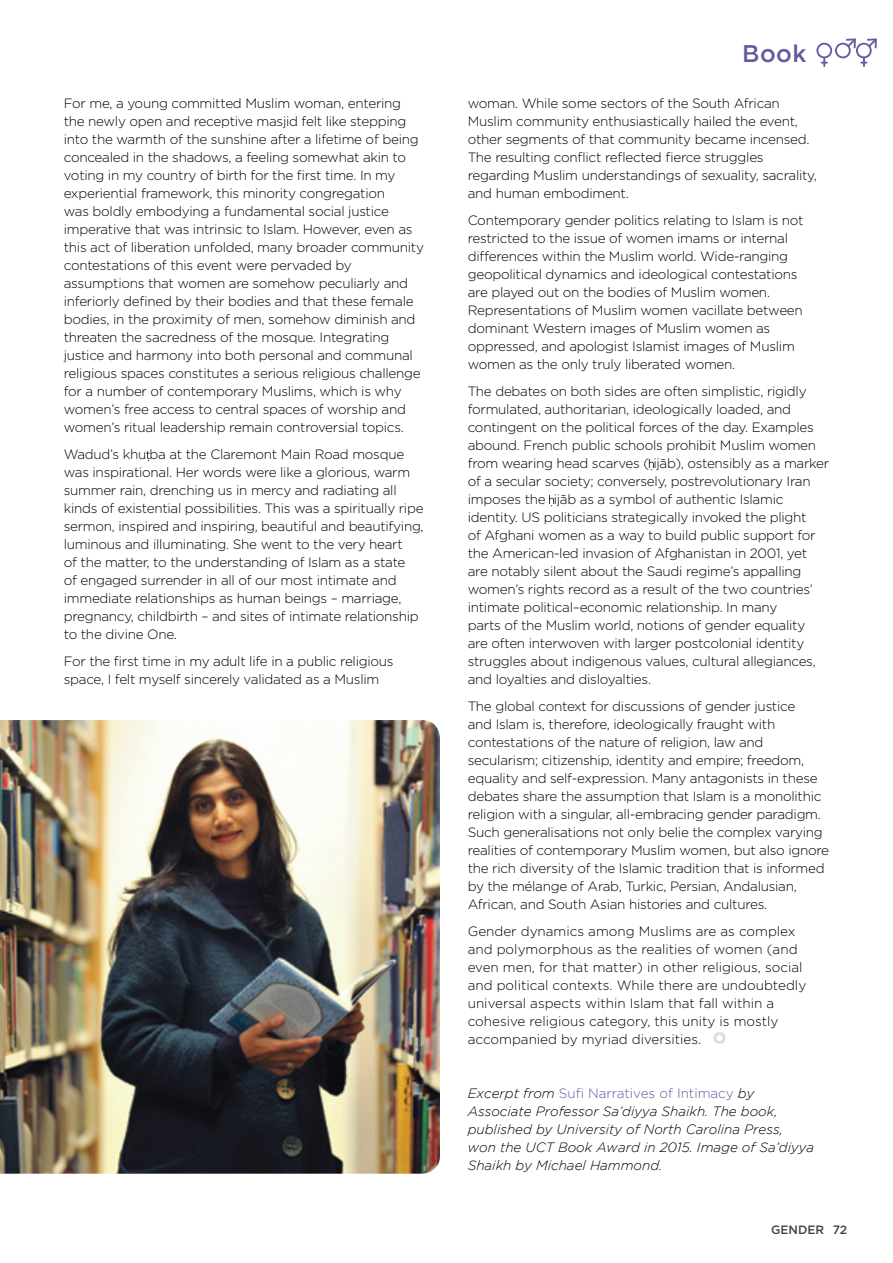
<style>
.page{position:relative;width:893px;height:1263px;background:#fff}
.page>*{position:absolute;margin:0;border:0;box-sizing:border-box;transform-origin:0 0}
.t1{font:500 24px "Gotham";color:#6759a0}
.t2{font:300 13.5px/18px "Gotham";letter-spacing:-.02em;color:#000}
.t3{font:300 13.5px/18px "Gotham";color:#000}
.t4{font:italic 300 13.5px/18px "Gotham";color:#000}
.t5{font:500 12px "Gotham";color:#414042}
.s1{font-style:normal;color:#6759a0}
</style>
<div class="page">
<svg style="left:649px;top:459px;width:5px;height:11px"></svg>
<svg style="left:549px;top:495px;width:5px;height:11px"></svg>
<svg style="left:713px;top:1032px;width:13px;height:12px"></svg>
<svg style="left:146px;top:451px;width:4px;height:10px"></svg>
<img style="left:0;top:720px;width:440px;height:454px">
<svg style="left:861px;top:58px;width:6px;height:8px"></svg>
<svg style="left:865px;top:38px;width:12px;height:11px"></svg>
<div style="left:856px;top:43px;width:16px;height:15px;border:2px solid #6759a0;border-radius:50%"></div>
<svg style="left:844px;top:38px;width:14px;height:12px"></svg>
<div style="left:835px;top:43px;width:16px;height:15px;border:2px solid #6759a0;border-radius:50%"></div>
<svg style="left:822px;top:59px;width:5px;height:7px"></svg>
<div style="left:816px;top:43px;width:16px;height:15px;border:2px solid #6759a0;border-radius:50%"></div>
<p class="t2" style="left:64px;top:94px;width:362px">For me, a young committed Muslim woman, entering the newly open and receptive masjid felt like stepping into the warmth of the sunshine after a lifetime of being concealed in the shadows, a feeling somewhat akin to voting in my country of birth for the first time. In my experiential framework, this minority congregation<br>was boldly embodying a fundamental social justice imperative that was intrinsic to Islam. However, even as this act of liberation unfolded, many broader community contestations of this event were pervaded by assumptions that women are somehow peculiarly and inferiorly defined by their bodies and that these female bodies, in the proximity of men, somehow diminish and threaten the sacredness of the mosque. Integrating justice and harmony into both personal and communal religious spaces constitutes a serious religious challenge for a number of contemporary Muslims, which is why women’s free access to central spaces of worship and women’s ritual leadership remain controversial topics.</p>
<p class="t2" style="left:64px;top:445px;width:361px">Wadud’s khu ba at the Claremont Main Road mosque was inspirational. Her words were like a glorious, warm summer rain, drenching us in mercy and radiating all kinds of existential possibilities. This was a spiritually ripe sermon, inspired and inspiring, beautiful and beautifying, luminous and illuminating. She went to the very heart<br>of the matter, to the understanding of Islam as a state<br>of engaged surrender in all of our most intimate and immediate relationships as human beings – marriage, pregnancy, childbirth – and sites of intimate relationship to the divine One.</p>
<p class="t2" style="left:64px;top:652px;width:331px">For the first time in my adult life in a public religious space, I felt myself sincerely validated as a Muslim</p>
<h1 class="t1" style="left:742px;top:38px;width:66px">BOOK</h1>
<p class="t2" style="left:468px;top:94px;width:351px">woman. While some sectors of the South African Muslim community enthusiastically hailed the event, other segments of that community became incensed.<br>The resulting conflict reflected fierce struggles regarding Muslim understandings of sexuality, sacrality, and human embodiment.</p>
<p class="t2" style="left:468px;top:211px;width:337px">Contemporary gender politics relating to Islam is not restricted to the issue of women imams or internal differences within the Muslim world. Wide-ranging geopolitical dynamics and ideological contestations are played out on the bodies of Muslim women.<br>Representations of Muslim women vacillate between dominant Western images of Muslim women as oppressed, and apologist Islamist images of Muslim women as the only truly liberated women.</p>
<p class="t2" style="left:468px;top:382px;width:363px">The debates on both sides are often simplistic, rigidly formulated, authoritarian, ideologically loaded, and contingent on the political forces of the day. Examples abound. French public schools prohibit Muslim women from wearing head scarves ( ijāb), ostensibly as a marker of a secular society; conversely, postrevolutionary Iran imposes the ijāb as a symbol of authentic Islamic identity. US politicians strategically invoked the plight<br>of Afghani women as a way to build public support for the American-led invasion of Afghanistan in 2001, yet are notably silent about the Saudi regime’s appalling women’s rights record as a result of the two countries’ intimate political–economic relationship. In many<br>parts of the Muslim world, notions of gender equality<br>are often interwoven with larger postcolonial identity struggles about indigenous values, cultural allegiances, and loyalties and disloyalties.</p>
<p class="t2" style="left:468px;top:697px;width:363px">The global context for discussions of gender justice<br>and Islam is, therefore, ideologically fraught with contestations of the nature of religion, law and secularism; citizenship, identity and empire; freedom, equality and self-expression. Many antagonists in these debates share the assumption that Islam is a monolithic religion with a singular, all-embracing gender paradigm.<br>Such generalisations not only belie the complex varying realities of contemporary Muslim women, but also ignore the rich diversity of the Islamic tradition that is informed by the mélange of Arab, Turkic, Persian, Andalusian, African, and South Asian histories and cultures.</p>
<p class="t3" style="left:468px;top:922px;width:340px">Gender dynamics among Muslims are as complex and polymorphous as the realities of women (and even men, for that matter) in other religious, social and political contexts. While there are undoubtedly universal aspects within Islam that fall within a cohesive religious category, this unity is mostly accompanied by myriad diversities.</p>
<p class="t4" style="left:468px;top:1084px;width:348px">Excerpt from <span class="s1">Sufi Narratives of Intimacy</span> by Associate Professor Sa’diyya Shaikh. The book, published by University of North Carolina Press, won the UCT Book Award in 2015. Image of Sa’diyya Shaikh by Michael Hammond.</p>
<p class="t5" style="left:771px;top:1222px;width:78px">GENDER 72</p>
</div>
